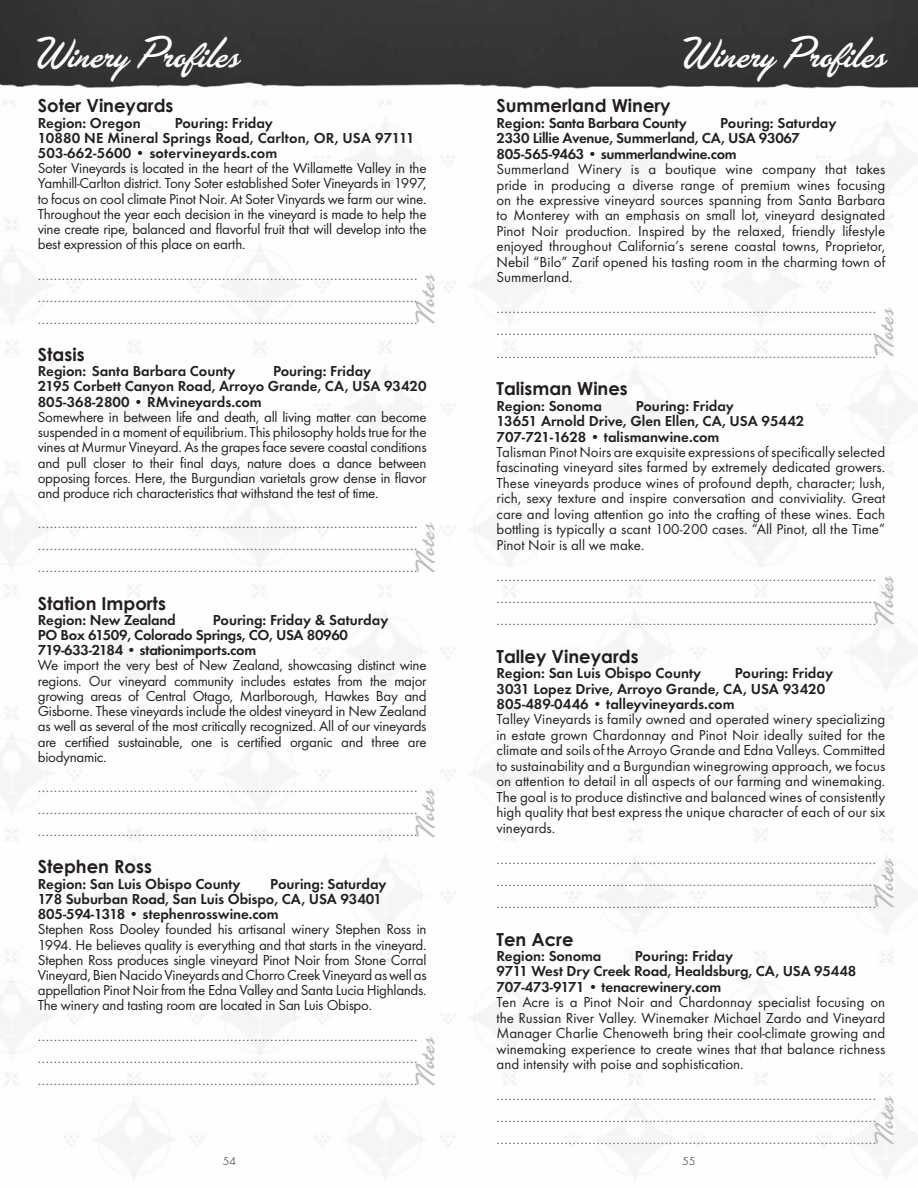
<style>
.page{position:relative;width:918px;height:1188px;background:#fff}
.page>*{position:absolute;margin:0;border:0;box-sizing:border-box;transform-origin:0 0}
.t1{font:45px "Las Vegas OT Fabulous";color:#fff}
.t2{font:27.45px "Las Vegas Fabulous";color:#bcbdc0}
.t3{font:700 18px "Century Gothic";color:#231f20}
.t4{font:15px/15.5px "Futura T";letter-spacing:-.01em;color:#231f20;text-align:justify}
.t5{font:15px/22.2px "Futura T";color:#636366;text-align:justify}
.t6{font:600 15px/15.5px "Futura T";color:#231f20}
.t7{font:600 15px/15.1px "Futura T";letter-spacing:-.02em;color:#231f20}
.t8{font:300 12px "Futura T";color:#231f20}
</style>
<div class="page">
<div style="left:476px;top:0;width:442px;height:89px;background:#353435"></div>
<div style="left:0;top:0;width:476px;height:88px;background:#353435"></div>
<h1 class="t1" style="left:36px;top:28px;width:202px">Winery Profiles</h1>
<p class="t3" style="left:38px;top:94px;width:137px">Soter Vineyards</p>
<p class="t6" style="left:38px;top:115px;width:105px">Region: Oregon</p>
<p class="t6" style="left:38px;top:115px;width:378px;text-indent:137px">Pouring: Friday<br>10880 NE Mineral Springs Road, Carlton, OR, USA 97111<br>503-662-5600 • sotervineyards.com</p>
<p class="t4" style="left:38px;top:160px;width:390px">Soter Vineyards is located in the heart of the Willamette Valley in the Yamhill-Carlton district. Tony Soter established Soter Vineyards in 1997, to focus on cool climate Pinot Noir. At Soter Vinyards we farm our wine.<br>Throughout the year each decision in the vineyard is made to help the vine create ripe, balanced and flavorful fruit that will develop into the best expression of this place on earth.</p>
<p class="t5" style="left:38px;top:264px;width:381px">............................................................................................... ............................................................................................... ...............................................................................................</p>
<p class="t3" style="left:38px;top:343px;width:48px">Stasis</p>
<p class="t6" style="left:38px;top:363px;width:199px">Region: Santa Barbara County</p>
<h2 class="t2" style="left:411px;top:324px;width:51px;rotate:-90deg">Notes</h2>
<p class="t6" style="left:38px;top:363px;width:390px;text-indent:235px">Pouring: Friday<br>2195 Corbett Canyon Road, Arroyo Grande, CA, USA 93420<br>805-368-2800 • RMvineyards.com</p>
<p class="t4" style="left:38px;top:409px;width:390px">Somewhere in between life and death, all living matter can become suspended in a moment of equilibrium. This philosophy holds true for the vines at Murmur Vineyard. As the grapes face severe coastal conditions and pull closer to their final days, nature does a dance between opposing forces. Here, the Burgundian varietals grow dense in flavor and produce rich characteristics that withstand the test of time.</p>
<p class="t5" style="left:38px;top:512px;width:381px">............................................................................................... ............................................................................................... ...............................................................................................</p>
<p class="t3" style="left:38px;top:592px;width:130px">Station Imports</p>
<p class="t7" style="left:38px;top:612px;width:139px">Region: New Zealand</p>
<h2 class="t2" style="left:411px;top:573px;width:51px;rotate:-90deg">Notes</h2>
<p class="t7" style="left:38px;top:612px;width:352px;text-indent:175px">Pouring: Friday &amp; Saturday<br>PO Box 61509, Colorado Springs, CO, USA 80960<br>719-633-2184 • stationimports.com</p>
<p class="t4" style="left:38px;top:658px;width:390px">We import the very best of New Zealand, showcasing distinct wine regions. Our vineyard community includes estates from the major growing areas of Central Otago, Marlborough, Hawkes Bay and Gisborne. These vineyards include the oldest vineyard in New Zealand as well as several of the most critically recognized. All of our vineyards are certified sustainable, one is certified organic and three are biodynamic.</p>
<p class="t5" style="left:38px;top:776px;width:381px">............................................................................................... ............................................................................................... ...............................................................................................</p>
<p class="t3" style="left:38px;top:856px;width:116px">Stephen Ross</p>
<p class="t6" style="left:38px;top:876px;width:204px">Region: San Luis Obispo County</p>
<h2 class="t2" style="left:411px;top:838px;width:51px;rotate:-90deg">Notes</h2>
<p class="t6" style="left:38px;top:876px;width:350px;text-indent:232px">Pouring: Saturday<br>178 Suburban Road, San Luis Obispo, CA, USA 93401<br>805-594-1318 • stephenrosswine.com</p>
<p class="t4" style="left:38px;top:922px;width:390px">Stephen Ross Dooley founded his artisanal winery Stephen Ross in 1994. He believes quality is everything and that starts in the vineyard.<br>Stephen Ross produces single vineyard Pinot Noir from Stone Corral Vineyard, Bien Nacido Vineyards and Chorro Creek Vineyard as well as appellation Pinot Noir from the Edna Valley and Santa Lucia Highlands.<br>The winery and tasting room are located in San Luis Obispo.</p>
<p class="t5" style="left:38px;top:1025px;width:381px">............................................................................................... ............................................................................................... ...............................................................................................</p>
<h2 class="t2" style="left:411px;top:1086px;width:51px;rotate:-90deg">Notes</h2>
<p class="t8" style="left:223px;top:1154px;width:15px">54</p>
<h1 class="t1" style="left:683px;top:28px;width:202px">Winery Profiles</h1>
<p class="t3" style="left:496px;top:94px;width:176px">Summerland Winery</p>
<p class="t7" style="left:496px;top:115px;width:192px">Region: Santa Barbara County</p>
<p class="t7" style="left:496px;top:115px;width:342px;text-indent:224px">Pouring: Saturday<br>2330 Lillie Avenue, Summerland, CA, USA 93067<br>805-565-9463 • summerlandwine.com</p>
<p class="t4" style="left:496px;top:161px;width:390px">Summerland Winery is a boutique wine company that takes pride in producing a diverse range of premium wines focusing on the expressive vineyard sources spanning from Santa Barbara to Monterey with an emphasis on small lot, vineyard designated Pinot Noir production. Inspired by the relaxed, friendly lifestyle enjoyed throughout California’s serene coastal towns, Proprietor, Nebil “Bilo” Zarif opened his tasting room in the charming town of Summerland.</p>
<p class="t5" style="left:496px;top:297px;width:381px">............................................................................................... ............................................................................................... ...............................................................................................</p>
<p class="t3" style="left:496px;top:377px;width:133px">Talisman Wines</p>
<p class="t6" style="left:496px;top:398px;width:107px">Region: Sonoma</p>
<h2 class="t2" style="left:870px;top:357px;width:51px;rotate:-90deg">Notes</h2>
<p class="t6" style="left:496px;top:398px;width:309px;text-indent:139px">Pouring: Friday<br>13651 Arnold Drive, Glen Ellen, CA, USA 95442<br>707-721-1628 • talismanwine.com</p>
<p class="t4" style="left:496px;top:444px;width:390px">Talisman Pinot Noirs are exquisite expressions of specifically selected fascinating vineyard sites farmed by extremely dedicated growers.<br>These vineyards produce wines of profound depth, character; lush, rich, sexy texture and inspire conversation and conviviality. Great care and loving attention go into the crafting of these wines. Each bottling is typically a scant 100-200 cases. “All Pinot, all the Time” Pinot Noir is all we make.</p>
<p class="t5" style="left:496px;top:564px;width:381px">............................................................................................... ............................................................................................... ...............................................................................................</p>
<p class="t3" style="left:496px;top:645px;width:144px">Talley Vineyards</p>
<p class="t6" style="left:496px;top:665px;width:206px">Region: San Luis Obispo County</p>
<h2 class="t2" style="left:870px;top:625px;width:51px;rotate:-90deg">Notes</h2>
<p class="t6" style="left:496px;top:665px;width:338px;text-indent:238px">Pouring: Friday<br>3031 Lopez Drive, Arroyo Grande, CA, USA 93420<br>805-489-0446 • talleyvineyards.com</p>
<p class="t4" style="left:496px;top:712px;width:390px">Talley Vineyards is family owned and operated winery specializing in estate grown Chardonnay and Pinot Noir ideally suited for the climate and soils of the Arroyo Grande and Edna Valleys. Committed to sustainability and a Burgundian winegrowing approach, we focus on attention to detail in all aspects of our farming and winemaking.<br>The goal is to produce distinctive and balanced wines of consistently high quality that best express the unique character of each of our six vineyards.</p>
<p class="t5" style="left:496px;top:847px;width:381px">............................................................................................... ............................................................................................... ...............................................................................................</p>
<p class="t3" style="left:496px;top:928px;width:79px">Ten Acre</p>
<p class="t6" style="left:496px;top:948px;width:106px">Region: Sonoma</p>
<h2 class="t2" style="left:870px;top:908px;width:51px;rotate:-90deg">Notes</h2>
<p class="t6" style="left:496px;top:948px;width:361px;text-indent:138px">Pouring: Friday<br>9711 West Dry Creek Road, Healdsburg, CA, USA 95448<br>707-473-9171 • tenacrewinery.com</p>
<p class="t4" style="left:496px;top:995px;width:390px">Ten Acre is a Pinot Noir and Chardonnay specialist focusing on the Russian River Valley. Winemaker Michael Zardo and Vineyard Manager Charlie Chenoweth bring their cool-climate growing and winemaking experience to create wines that that balance richness and intensity with poise and sophistication.</p>
<p class="t5" style="left:496px;top:1084px;width:381px">............................................................................................... ............................................................................................... ...............................................................................................</p>
<h2 class="t2" style="left:870px;top:1145px;width:51px;rotate:-90deg">Notes</h2>
<p class="t8" style="left:682px;top:1154px;width:15px">55</p>
</div>
